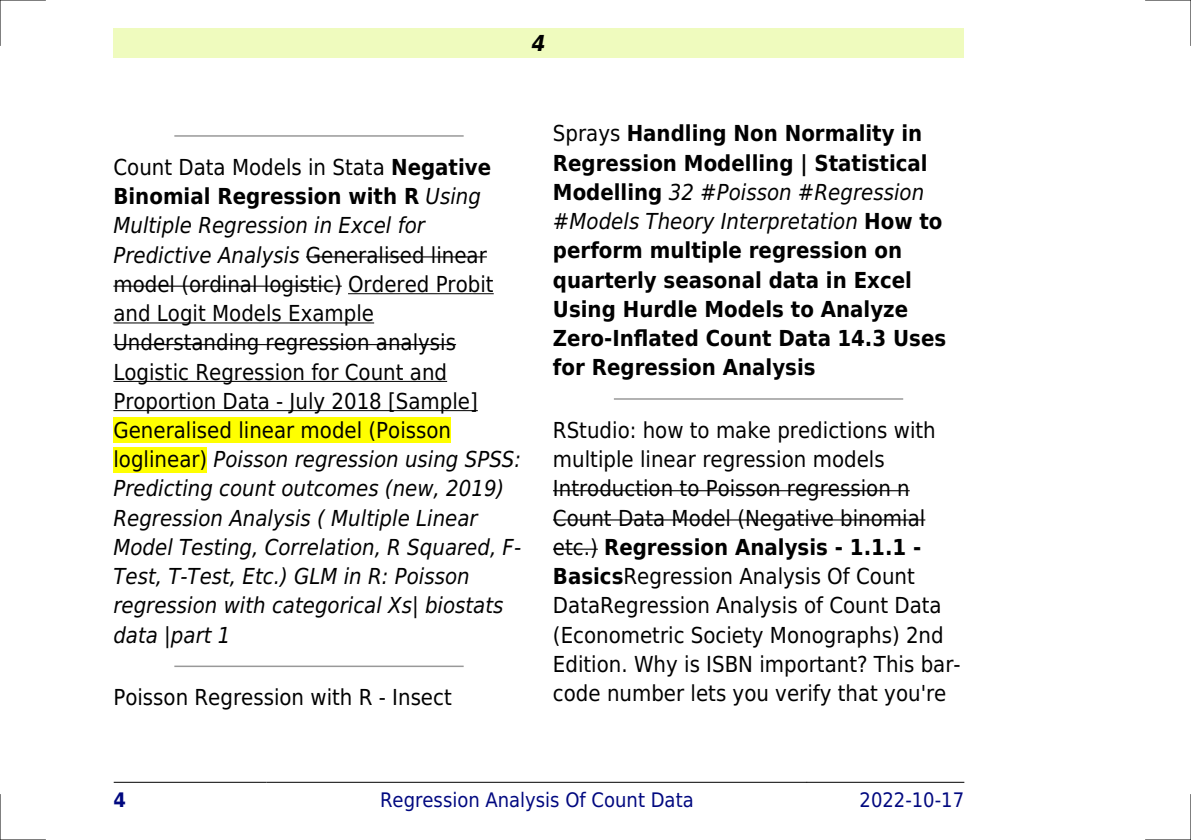
<style>
.page{position:relative;width:1191px;height:840px;background:#fff}
.page>*{position:absolute;margin:0;border:0;box-sizing:border-box;transform-origin:0 0}
.t1{font:italic 22px/29.2px "DejaVu Sans Condensed";color:#000}
.t2{font:22px/29.2px "DejaVu Sans Condensed";color:#000}
.t3{font:700 22px/29.2px "DejaVu Sans Condensed";color:#000}
.t4{font:italic 700 22px "DejaVu Sans Condensed";color:#000}
.t5{font:20px "DejaVu Sans Condensed";color:#000880}
.t6{font:700 20px "DejaVu Sans Condensed";color:#000880}
.s1{font-style:normal}
.s2{font-weight:700;font-style:normal}
.s3{font-weight:400}
.s4{font-weight:400;font-style:italic}
.s5{font-weight:700}
</style>
<div class="page">
<div style="left:113px;top:28px;width:851px;height:30px;background:#effbbe"></div>
<hr style="left:114px;top:781px;width:153px;height:1px;background:#000">
<hr style="left:267px;top:781px;width:539px;height:1px;background:#000">
<hr style="left:807px;top:781px;width:157px;height:1px;background:#000">
<hr style="left:175px;top:135px;width:288px;height:2px;background:#999">
<hr style="left:306px;top:256px;width:181px;height:1px;background:#000">
<hr style="left:113px;top:285px;width:229px;height:1px;background:#000">
<hr style="left:348px;top:293px;width:146px;height:1px;background:#000">
<hr style="left:113px;top:322px;width:261px;height:1px;background:#000">
<hr style="left:113px;top:344px;width:343px;height:1px;background:#000">
<hr style="left:113px;top:381px;width:334px;height:1px;background:#000">
<hr style="left:113px;top:410px;width:365px;height:1px;background:#000">
<div style="left:113px;top:417px;width:338px;height:26px;background:#ff0"></div>
<div style="left:113px;top:446px;width:94px;height:26px;background:#ff0"></div>
<hr style="left:175px;top:665px;width:288px;height:1px;background:#999">
<hr style="left:614px;top:398px;width:288px;height:1px;background:#999">
<hr style="left:553px;top:490px;width:356px;height:1px;background:#000">
<hr style="left:553px;top:519px;width:372px;height:1px;background:#000">
<hr style="left:553px;top:548px;width:45px;height:1px;background:#000">
<hr style="left:0;top:0;width:45px;height:1px;background:#000">
<hr style="left:1145px;top:0;width:46px;height:1px;background:#000">
<hr style="left:0;top:839px;width:45px;height:1px;background:#000">
<hr style="left:1145px;top:839px;width:46px;height:1px;background:#000">
<hr style="left:0;top:0;width:1px;height:45px;background:#000">
<hr style="left:0;top:794px;width:1px;height:45px;background:#000">
<hr style="left:1190px;top:0;width:1px;height:45px;background:#000">
<hr style="left:1190px;top:794px;width:1px;height:45px;background:#000">
<p class="t4" style="left:532px;top:30px;width:15px">4</p>
<p class="t1" style="left:113px;top:153px;width:409px"><span class="s1">Count Data Models in Stata</span> <span class="s2">Negative Binomial Regression with R</span> Using Multiple Regression in Excel for Predictive Analysis <span class="s1">Generalised linear model (ordinal logistic) Ordered Probit and Logit Models Example Understanding regression analysis Logistic Regression for Count and Proportion Data - July 2018 [Sample] Generalised linear model (Poisson loglinear)</span> Poisson regression using SPSS:<br>Predicting count outcomes (new, 2019)<br>Regression Analysis ( Multiple Linear Model Testing, Correlation, R Squared, F-Test, T-Test, Etc.) GLM in R: Poisson regression with categorical Xs| biostats data |part 1</p>
<p class="t2" style="left:113px;top:682px;width:340px">Poisson Regression with R - Insect</p>
<p class="t3" style="left:553px;top:119px;width:395px"><span class="s3">Sprays</span> Handling Non Normality in Regression Modelling | Statistical Modelling <span class="s4">32 #Poisson #Regression #Models Theory Interpretation</span> How to perform multiple regression on quarterly seasonal data in Excel Using Hurdle Models to Analyze Zero-Inflated Count Data 14.3 Uses for Regression Analysis</p>
<p class="t2" style="left:553px;top:415px;width:409px">RStudio: how to make predictions with multiple linear regression models Introduction to Poisson regression n Count Data Model (Negative binomial etc.) <span class="s5">Regression Analysis - 1.1.1 - Basics</span>Regression Analysis Of Count DataRegression Analysis of Count Data (Econometric Society Monographs) 2nd Edition. Why is ISBN important? This bar&shy;code number lets you verify that you're</p>
<p class="t6" style="left:113px;top:787px;width:14px">4</p>
<p class="t5" style="left:380px;top:787px;width:315px">Regression Analysis Of Count Data</p>
<p class="t5" style="left:859px;top:787px;width:106px">2022-10-17</p>
</div>
